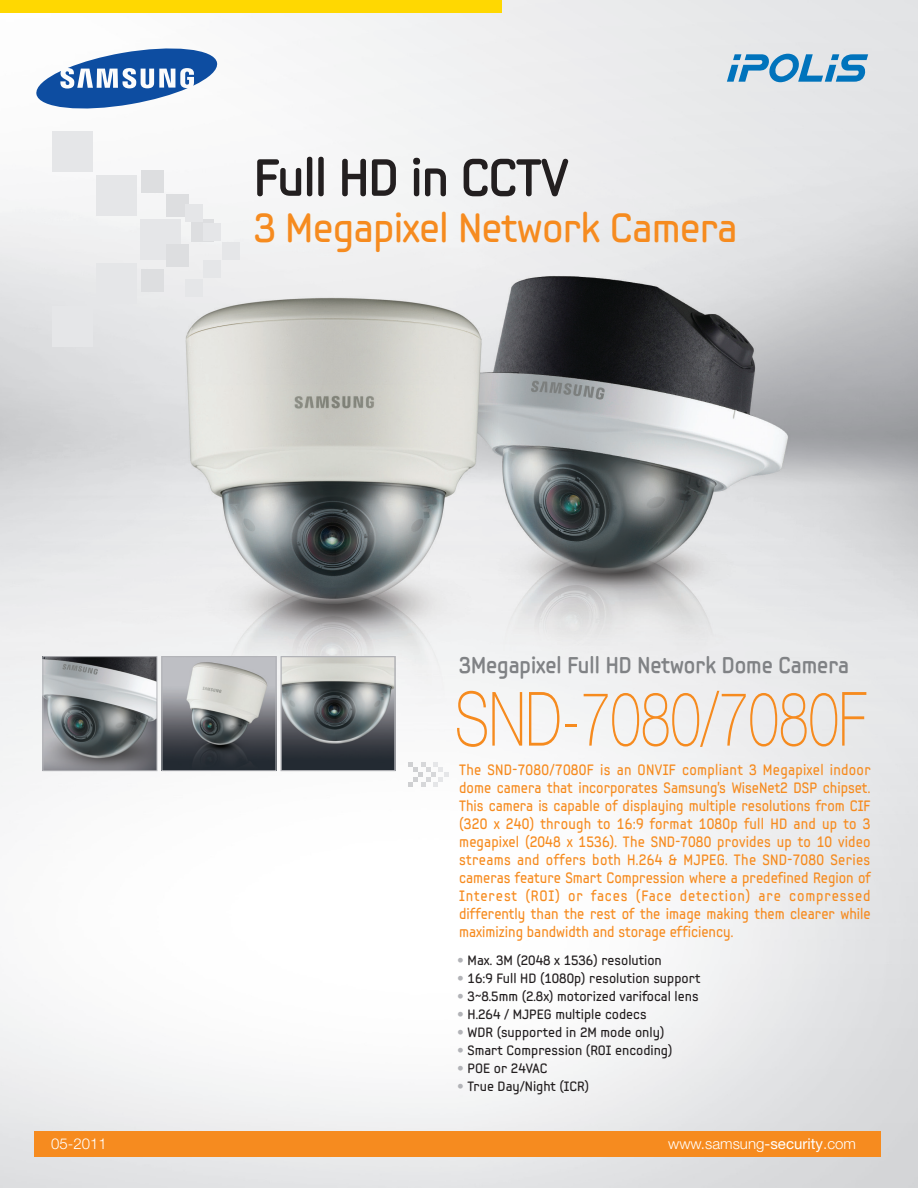
<style>
.page{position:relative;width:918px;height:1188px;background:#fff}
.page>*{position:absolute;margin:0;border:0;box-sizing:border-box;transform-origin:0 0}
.t1{font:100 75px "Helvetica Neue";color:#f68b1f;scale:.72 1}
.t2{font:700 51px "Samsung Imagination Modern";letter-spacing:-.02em;color:#231f20}
.t3{font:40.5px "Samsung Imagination Modern";letter-spacing:-.02em;color:#f68b1f}
.t4{font:700 22.5px "Samsung Imagination Modern";color:#808285;scale:.96 1}
.t5{font:15px/18px "Samsung Imagination Modern";color:#f68b1f;text-align:justify;scale:.93 1}
.t6{font:300 15px "Helvetica Neue";color:#fff}
.t7{font:13.5px "Samsung Imagination Modern";color:#231f20}
.s1{font-family:"Helvetica Neue";font-weight:300;color:#b2b3b7}
.s2{font-weight:400}
</style>
<div class="page">
<img style="left:0;top:0;width:918px;height:1188px">
<div style="left:34px;top:1131px;width:846px;height:26px;background:#f68b1f"></div>
<div style="left:0;top:0;width:502px;height:13px;background:#ffd801"></div>
<svg style="left:727px;top:54px;width:141px;height:28px;background:#7ab0d3"></svg>
<svg style="left:408px;top:762px;width:40px;height:25px"></svg>
<div style="left:52px;top:131px;width:41px;height:41px;background:#e5e6e8"></div>
<div style="left:96px;top:175px;width:41px;height:41px;background:#e5e6e8"></div>
<div style="left:140px;top:219px;width:41px;height:41px;background:#e5e6e8"></div>
<div style="left:96px;top:263px;width:41px;height:40px;background:#e5e6e8"></div>
<div style="left:52px;top:307px;width:41px;height:40px;background:#e5e6e8"></div>
<div style="left:141px;top:170px;width:23px;height:23px;background:#dddee0"></div>
<div style="left:166px;top:195px;width:23px;height:22px;background:#dddee0"></div>
<div style="left:191px;top:219px;width:23px;height:23px;background:#dddee0"></div>
<div style="left:166px;top:244px;width:23px;height:23px;background:#dddee0"></div>
<div style="left:141px;top:269px;width:23px;height:23px;background:#dddee0"></div>
<div style="left:185px;top:205px;width:17px;height:17px;background:#e5e6e8"></div>
<div style="left:204px;top:223px;width:17px;height:18px;background:#e5e6e8"></div>
<div style="left:222px;top:242px;width:17px;height:17px;background:#e5e6e8"></div>
<div style="left:204px;top:260px;width:17px;height:18px;background:#e5e6e8"></div>
<div style="left:185px;top:279px;width:17px;height:17px;background:#e5e6e8"></div>
<svg style="left:35px;top:44px;width:183px;height:69px"></svg>
<img style="left:45px;top:658px;width:110px;height:111px">
<div style="left:43px;top:656px;width:114px;height:115px;border:1px solid #b2b3b7"></div>
<img style="left:164px;top:658px;width:110px;height:111px">
<div style="left:162px;top:656px;width:114px;height:115px;border:1px solid #b2b3b7"></div>
<img style="left:283px;top:659px;width:110px;height:110px">
<div style="left:281px;top:656px;width:114px;height:115px;border:1px solid #b2b3b7"></div>
<p class="t2" style="left:254px;top:145px;width:316px">Full HD in CCTV</p>
<p class="t3" style="left:254px;top:202px;width:486px">3 Megapixel Network Camera</p>
<p class="t6" style="left:51px;top:1134px;width:57px">05-2011</p>
<p class="t4" style="left:459px;top:650px;width:408px">3Megapixel Full HD Network Dome Camera</p>
<p class="t1" style="left:455px;top:676px;width:573px">SND-7080/7080F</p>
<p class="t5" style="left:459px;top:761px;width:444px">The SND-7080/7080F is an ONVIF compliant 3 Megapixel indoor dome camera that incorporates Samsung’s WiseNet2 DSP chipset.<br>This camera is capable of displaying multiple resolutions from CIF (320 x 240) through to 16:9 format 1080p full HD and up to 3 megapixel (2048 x 1536). The SND-7080 provides up to 10 video streams and offers both H.264 &amp; MJPEG. The SND-7080 Series cameras feature Smart Compression where a predefined Region of Interest (ROI) or faces (Face detection) are compressed differently than the rest of the image making them clearer while maximizing bandwidth and storage efficiency.</p>
<p class="t7" style="left:457px;top:952px;width:206px"><span class="s1">•</span> Max. 3M (2048 x 1536) resolution</p>
<p class="t7" style="left:457px;top:970px;width:245px"><span class="s1">•</span> 16:9 Full HD (1080p) resolution support</p>
<p class="t7" style="left:457px;top:988px;width:243px"><span class="s1">•</span> 3~8.5mm (2.8x) motorized varifocal lens</p>
<p class="t7" style="left:457px;top:1006px;width:191px"><span class="s1">•</span> H.264 / MJPEG multiple codecs</p>
<p class="t7" style="left:457px;top:1024px;width:209px"><span class="s1">•</span> WDR (supported in 2M mode only)</p>
<p class="t7" style="left:457px;top:1042px;width:217px"><span class="s1">•</span> Smart Compression (ROI encoding)</p>
<p class="t7" style="left:457px;top:1060px;width:92px"><span class="s1">•</span> POE or 24VAC</p>
<p class="t7" style="left:457px;top:1078px;width:134px"><span class="s1">•</span> True Day/Night (ICR)</p>
<p class="t6" style="left:668px;top:1134px;width:189px">www.samsung<span class="s2">-security</span>.com</p>
</div>
